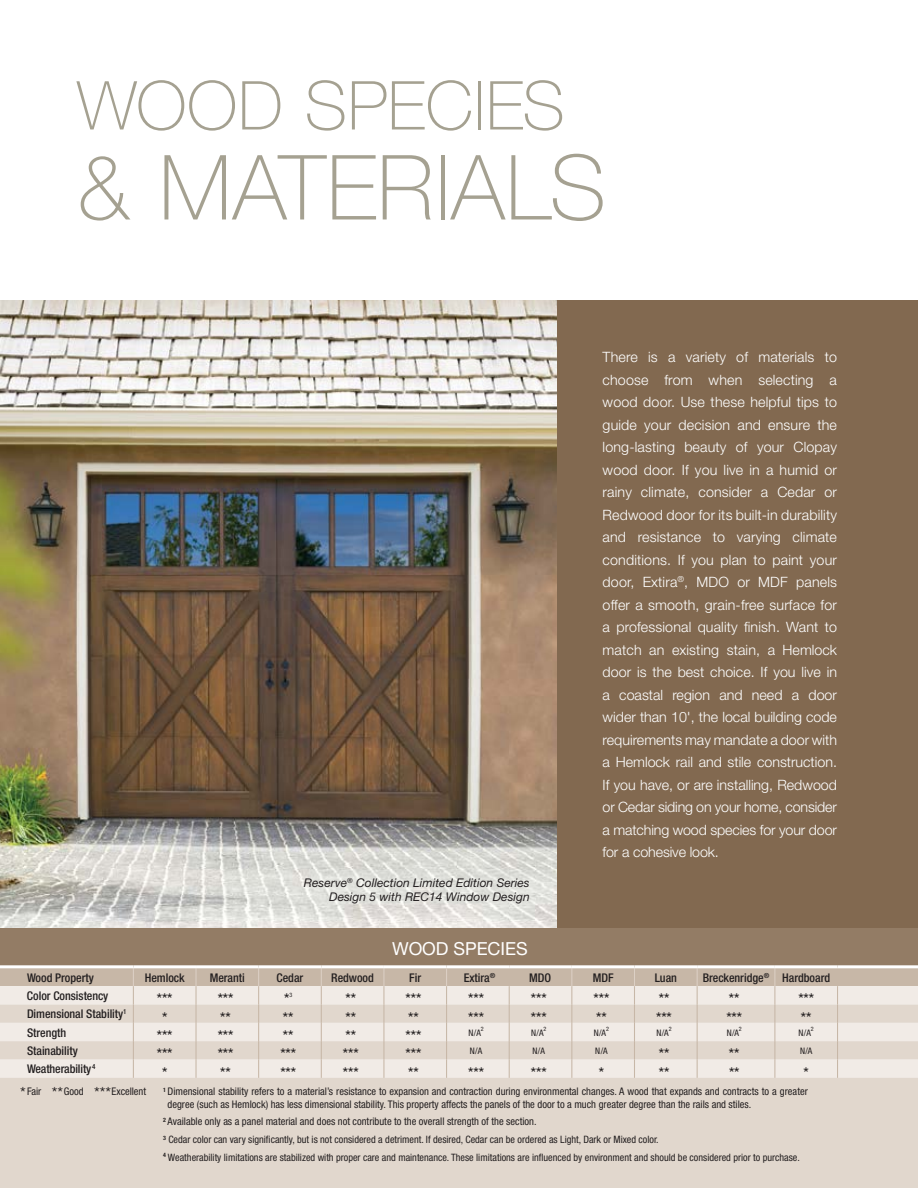
<style>
.page{position:relative;width:918px;height:1188px;background:#fff}
.page>*{position:absolute;margin:0;border:0;box-sizing:border-box;transform-origin:0 0}
.t1{font:100 90px "Helvetica Neue";letter-spacing:.01em;color:#a5a191}
.t2{font:100 67.5px "Helvetica Neue";letter-spacing:.01em;color:#a5a191}
.t3{font:18px "Helvetica Neue";letter-spacing:-.005em;color:#fff}
.t4{font:condensed 15px "Helvetica Neue";color:#231f20}
.t5{font:300 14.25px/22.5px "Helvetica Neue";letter-spacing:-.01em;color:#fff;text-align:justify}
.t6{font:500 condensed 12px "Helvetica Neue";letter-spacing:-.005em;color:#231f20}
.t7{font:italic 12px/14.4px "Helvetica Neue";color:#231f20;text-align:right}
.t8{font:condensed 10.5px/12.6px "Helvetica Neue";color:#231f20}
.t9{font:condensed 10.2px/17.5px "Helvetica Neue";color:#231f20}
.t10{font:condensed 9px "Helvetica Neue";color:#231f20}
.t11{font:condensed 6px "Helvetica Neue";color:#231f20}
.s1{font-weight:300;font-size:16.95px}
</style>
<div class="page">
<img style="left:0;top:300px;width:557px;height:629px">
<div style="left:0;top:1078px;width:918px;height:110px;background:#e1d7cd"></div>
<div style="left:557px;top:300px;width:361px;height:629px;background:#826950"></div>
<div style="left:0;top:929px;width:918px;height:38px;background:#937c65"></div>
<hr style="left:0;top:965px;width:133px;height:3px;background:#fff">
<hr style="left:133px;top:965px;width:63px;height:3px;background:#fff">
<hr style="left:196px;top:965px;width:63px;height:3px;background:#fff">
<hr style="left:259px;top:965px;width:62px;height:3px;background:#fff">
<hr style="left:321px;top:965px;width:63px;height:3px;background:#fff">
<hr style="left:384px;top:965px;width:63px;height:3px;background:#fff">
<hr style="left:447px;top:965px;width:62px;height:3px;background:#fff">
<hr style="left:509px;top:965px;width:63px;height:3px;background:#fff">
<hr style="left:572px;top:965px;width:62px;height:3px;background:#fff">
<hr style="left:634px;top:965px;width:63px;height:3px;background:#fff">
<hr style="left:697px;top:965px;width:78px;height:3px;background:#fff">
<hr style="left:775px;top:965px;width:63px;height:3px;background:#fff">
<hr style="left:838px;top:965px;width:80px;height:3px;background:#fff">
<svg style="left:0;top:967px;width:918px;height:111px"></svg>
<h2 class="t2" style="left:77px;top:67px;width:489px">WOOD SPECIES</h2>
<h1 class="t1" style="left:77px;top:136px;width:531px">&amp; MATERIALS</h1>
<p class="t7" style="left:304px;top:875px;width:227px">Reserve<sup>®</sup> Collection Limited Edition Series<br>Design 5 with REC14 Window Design</p>
<p class="t3" style="left:392px;top:938px;width:137px">WOOD SPECIES</p>
<p class="t5" style="left:603px;top:346px;width:236px">There is a variety of materials to choose from when selecting a wood door. Use these helpful tips to guide your decision and ensure the long-lasting beauty of your Clopay wood door. If you live in a humid or rainy climate, consider a Cedar or Redwood door for its built-in durability and resistance to varying climate conditions. If you plan to paint your door, Extira<sup>®</sup>, MDO or MDF panels offer a smooth, grain-free surface for a professional quality finish. Want to match an existing stain, a Hemlock door is the best choice. If you live in a coastal region and need a door wider than 10', the local building code requirements may mandate a door with a Hemlock rail and stile construction.<br>If you have, or are installing, Redwood or Cedar siding on your home, consider a matching wood species for your door for a cohesive look.</p>
<p class="t6" style="left:27px;top:970px;width:68px">Wood Property</p>
<p class="t6" style="left:145px;top:970px;width:41px">Hemlock</p>
<p class="t6" style="left:210px;top:970px;width:37px">Meranti</p>
<p class="t6" style="left:277px;top:970px;width:28px">Cedar</p>
<p class="t6" style="left:331px;top:970px;width:44px">Redwood</p>
<p class="t6" style="left:409px;top:970px;width:13px">Fir</p>
<p class="t6" style="left:464px;top:970px;width:33px">Extira<sup>®</sup></p>
<p class="t6" style="left:529px;top:970px;width:23px">MDO</p>
<p class="t6" style="left:593px;top:970px;width:22px">MDF</p>
<p class="t6" style="left:655px;top:970px;width:24px">Luan</p>
<p class="t6" style="left:703px;top:970px;width:129px">Breckenridge<sup>®</sup> Hardboard</p>
<p class="t6" style="left:27px;top:989px;width:83px">Color Consistency</p>
<p class="t4" style="left:157px;top:990px;width:17px">***</p>
<p class="t4" style="left:218px;top:990px;width:17px">***</p>
<p class="t4" style="left:284px;top:990px;width:7px">*</p>
<p class="t11" style="left:289px;top:991px;width:4px">3</p>
<p class="t4" style="left:346px;top:990px;width:12px">**</p>
<p class="t4" style="left:406px;top:990px;width:17px">***</p>
<p class="t4" style="left:468px;top:990px;width:17px">***</p>
<p class="t4" style="left:531px;top:990px;width:17px">***</p>
<p class="t4" style="left:594px;top:990px;width:17px">***</p>
<p class="t4" style="left:659px;top:990px;width:12px">**</p>
<p class="t4" style="left:729px;top:990px;width:12px">**</p>
<p class="t4" style="left:798px;top:990px;width:17px">***</p>
<p class="t6" style="left:27px;top:1007px;width:101px">Dimensional Stability<sup>1</sup></p>
<p class="t4" style="left:162px;top:1009px;width:7px">*</p>
<p class="t4" style="left:220px;top:1009px;width:12px">**</p>
<p class="t4" style="left:283px;top:1009px;width:12px">**</p>
<p class="t4" style="left:346px;top:1009px;width:12px">**</p>
<p class="t4" style="left:408px;top:1009px;width:12px">**</p>
<p class="t4" style="left:468px;top:1009px;width:17px">***</p>
<p class="t4" style="left:531px;top:1009px;width:17px">***</p>
<p class="t4" style="left:596px;top:1009px;width:12px">**</p>
<p class="t4" style="left:656px;top:1009px;width:17px">***</p>
<p class="t4" style="left:726px;top:1009px;width:17px">***</p>
<p class="t4" style="left:801px;top:1009px;width:12px">**</p>
<p class="t6" style="left:27px;top:1025px;width:41px">Strength</p>
<p class="t4" style="left:157px;top:1027px;width:17px">***</p>
<p class="t4" style="left:218px;top:1027px;width:17px">***</p>
<p class="t4" style="left:283px;top:1027px;width:12px">**</p>
<p class="t4" style="left:346px;top:1027px;width:12px">**</p>
<p class="t4" style="left:406px;top:1027px;width:17px">***</p>
<p class="t10" style="left:469px;top:1027px;width:14px">N/A</p>
<p class="t11" style="left:481px;top:1026px;width:4px">2</p>
<p class="t10" style="left:531px;top:1027px;width:14px">N/A</p>
<p class="t11" style="left:543px;top:1026px;width:4px">2</p>
<p class="t10" style="left:594px;top:1027px;width:14px">N/A</p>
<p class="t11" style="left:606px;top:1026px;width:4px">2</p>
<p class="t10" style="left:656px;top:1027px;width:14px">N/A</p>
<p class="t11" style="left:669px;top:1026px;width:4px">2</p>
<p class="t10" style="left:727px;top:1027px;width:14px">N/A</p>
<p class="t11" style="left:739px;top:1026px;width:4px">2</p>
<p class="t10" style="left:799px;top:1027px;width:14px">N/A</p>
<p class="t11" style="left:811px;top:1026px;width:4px">2</p>
<p class="t6" style="left:27px;top:1044px;width:52px">Stainability</p>
<p class="t4" style="left:157px;top:1045px;width:17px">***</p>
<p class="t4" style="left:218px;top:1045px;width:17px">***</p>
<p class="t4" style="left:280px;top:1045px;width:17px">***</p>
<p class="t4" style="left:343px;top:1045px;width:17px">***</p>
<p class="t4" style="left:406px;top:1045px;width:17px">***</p>
<p class="t10" style="left:470px;top:1045px;width:14px">N/A</p>
<p class="t10" style="left:533px;top:1045px;width:14px">N/A</p>
<p class="t10" style="left:595px;top:1045px;width:14px">N/A</p>
<p class="t4" style="left:659px;top:1045px;width:12px">**</p>
<p class="t4" style="left:729px;top:1045px;width:12px">**</p>
<p class="t10" style="left:800px;top:1045px;width:14px">N/A</p>
<p class="t6" style="left:27px;top:1062px;width:70px">Weatherability<sup>4</sup></p>
<p class="t4" style="left:162px;top:1064px;width:7px">*</p>
<p class="t4" style="left:220px;top:1064px;width:12px">**</p>
<p class="t4" style="left:280px;top:1064px;width:17px">***</p>
<p class="t4" style="left:343px;top:1064px;width:17px">***</p>
<p class="t4" style="left:408px;top:1064px;width:12px">**</p>
<p class="t4" style="left:468px;top:1064px;width:17px">***</p>
<p class="t4" style="left:531px;top:1064px;width:17px">***</p>
<p class="t4" style="left:599px;top:1064px;width:7px">*</p>
<p class="t4" style="left:659px;top:1064px;width:12px">**</p>
<p class="t4" style="left:729px;top:1064px;width:12px">**</p>
<p class="t4" style="left:804px;top:1064px;width:7px">*</p>
<p class="t8" style="left:20px;top:1085px;width:127px"><span class="s1">*</span> Fair <span class="s1">**</span>Good <span class="s1">***</span>Excellent</p>
<p class="t8" style="left:168px;top:1085px;width:642px;text-indent:-4px"><sup>1</sup> Dimensional stability refers to a material’s resistance to expansion and contraction during environmental changes. A wood that expands and contracts to a greater degree (such as Hemlock) has less dimensional stability. This property affects the panels of the door to a much greater degree than the rails and stiles.</p>
<p class="t8" style="left:163px;top:1115px;width:375px"><sup>2</sup> Available only as a panel material and does not contribute to the overall strength of the section.</p>
<p class="t9" style="left:163px;top:1131px;width:638px"><sup>3</sup> Cedar color can vary significantly, but is not considered a detriment. If desired, Cedar can be ordered as Light, Dark or Mixed color.<br><sup>4</sup> Weatherability limitations are stabilized with proper care and maintenance. These limitations are influenced by environment and should be considered prior to purchase.</p>
</div>
